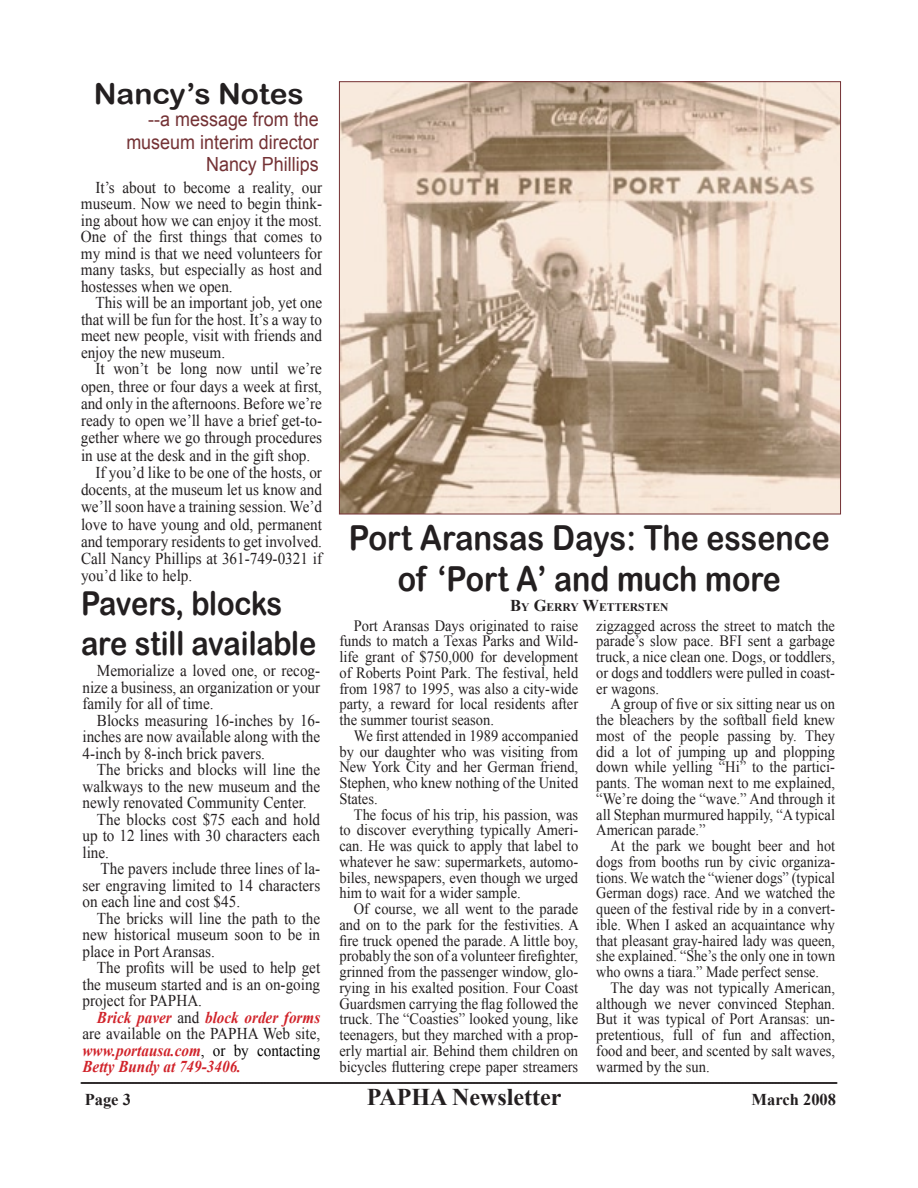
<style>
.page{position:relative;width:918px;height:1188px;background:#fff}
.page>*{position:absolute;margin:0;border:0;box-sizing:border-box;transform-origin:0 0}
.t1{font:34.5px/41.4px "Arial Rounded MT Bold";color:#231f20;text-align:center;scale:.9 1}
.t2{font:33px/39.6px "Arial Rounded MT Bold";letter-spacing:-.005em;color:#231f20;scale:.88 1}
.t3{font:28.8px "Arial Rounded MT Bold";color:#231f20;scale:1.04 1}
.t4{font:700 24px "Times New Roman";color:#231f20}
.t5{font:19.5px/22.5px "Arial";color:#743235;text-align:right;scale:.92 1}
.t6{font:16.5px/16.5px "Times New Roman";color:#231f20;text-align:justify;scale:.92 1}
.t7{font:italic 700 16.5px "Times New Roman";color:#d1232a;scale:.92 1}
.t8{font:700 16.5px "Times New Roman";color:#231f20}
.t9{font:15.75px/15.8px "Times New Roman";color:#231f20;text-align:justify;scale:.92 1}
.t10{font:15.75px/15.8px "Times New Roman";color:#231f20;text-align:justify;scale:.9 1}
.t11{font:700 11.55px "Times New Roman";color:#231f20}
.s1{font-weight:400;font-style:normal;color:#231f20}
.s2{font-weight:400;font-style:normal;color:#000}
.s3{font-size:16.5px}
</style>
<div class="page">
<svg style="left:81px;top:1083px;width:757px;height:1px"></svg>
<img style="left:341px;top:83px;width:498px;height:429px">
<h3 class="t3" style="left:94px;top:76px;width:203px">Nancy’s Notes</h3>
<p class="t5" style="left:126px;top:108px;width:211px">--a message from the museum interim director<br>Nancy Phillips</p>
<p class="t6" style="left:81px;top:179px;width:264px;text-indent:14px">It’s about to become a reality, our museum. Now we need to begin think&shy;ing about how we can enjoy it the most.<br>One of the first things that comes to my mind is that we need volunteers for many tasks, but especially as host and hostesses when we open.</p>
<p class="t6" style="left:81px;top:294px;width:264px;text-indent:14px">This will be an important job, yet one that will be fun for the host. It’s a way to meet new people, visit with friends and enjoy the new museum.</p>
<p class="t6" style="left:95px;top:360px;width:248px">It won’t be long now until we’re</p>
<p class="t6" style="left:81px;top:377px;width:264px">open, three or four days a week at first,</p>
<p class="t6" style="left:81px;top:395px;width:264px">and only in the afternoons. Before we’re</p>
<p class="t6" style="left:81px;top:412px;width:264px">ready to open we’ll have a brief get-to-</p>
<p class="t6" style="left:81px;top:429px;width:264px">gether where we go through procedures</p>
<p class="t6" style="left:81px;top:446px;width:251px">in use at the desk and in the gift shop.</p>
<p class="t6" style="left:95px;top:464px;width:248px">If you’d like to be one of the hosts, or</p>
<p class="t6" style="left:81px;top:481px;width:264px">docents, at the museum let us know and</p>
<p class="t6" style="left:81px;top:498px;width:264px">we’ll soon have a training session. We’d</p>
<p class="t6" style="left:81px;top:515px;width:264px">love to have young and old, permanent</p>
<p class="t6" style="left:81px;top:533px;width:264px">and temporary residents to get involved.</p>
<p class="t6" style="left:81px;top:550px;width:264px">Call Nancy Phillips at 361-749-0321 if</p>
<p class="t6" style="left:81px;top:567px;width:122px">you’d like to help.</p>
<h2 class="t2" style="left:81px;top:583px;width:269px">Pavers, blocks are still available</h2>
<p class="t6" style="left:82px;top:662px;width:260px;text-indent:14px">Memorialize a loved one, or recog&shy;nize a business, an organization or your family for all of time.</p>
<p class="t6" style="left:82px;top:712px;width:260px;text-indent:14px">Blocks measuring 16-inches by 16- inches are now available along with the 4-inch by 8-inch brick pavers.</p>
<p class="t6" style="left:97px;top:761px;width:244px">The bricks and blocks will line the</p>
<p class="t6" style="left:82px;top:778px;width:260px">walkways to the new museum and the</p>
<p class="t6" style="left:82px;top:794px;width:245px">newly renovated Community Center.</p>
<p class="t6" style="left:97px;top:811px;width:244px">The blocks cost $75 each and hold</p>
<p class="t6" style="left:82px;top:827px;width:260px">up to 12 lines with 30 characters each</p>
<p class="t6" style="left:82px;top:844px;width:30px">line.</p>
<p class="t6" style="left:101px;top:860px;width:240px">The pavers include three lines of la-</p>
<p class="t6" style="left:82px;top:877px;width:260px">ser engraving limited to 14 characters</p>
<p class="t6" style="left:82px;top:893px;width:173px">on each line and cost $45.</p>
<p class="t6" style="left:97px;top:910px;width:244px">The bricks will line the path to the</p>
<p class="t6" style="left:82px;top:926px;width:260px">new historical museum soon to be in</p>
<p class="t6" style="left:82px;top:943px;width:145px">place in Port Aransas.</p>
<p class="t6" style="left:97px;top:959px;width:244px">The profits will be used to help get</p>
<p class="t6" style="left:82px;top:976px;width:260px">the museum started and is an on-going</p>
<p class="t6" style="left:82px;top:992px;width:132px">project for PAPHA.</p>
<p class="t7" style="left:97px;top:1006px;width:244px">Brick paver <span class="s1">and</span> block order forms</p>
<p class="t6" style="left:82px;top:1025px;width:260px">are available on the PAPHA Web site,</p>
<p class="t7" style="left:82px;top:1039px;width:260px">www.portausa.com<span class="s2">, or by contacting</span></p>
<p class="t7" style="left:82px;top:1055px;width:174px">Betty Bundy at 749-3406.</p>
<h1 class="t1" style="left:349px;top:517px;width:536px">Port Aransas Days: The essence of ‘Port A’ and much more</h1>
<p class="t11" style="left:510px;top:599px;width:160px"><span class="s3">B</span>Y <span class="s3">G</span>ERRY <span class="s3">W</span>ETTERSTEN</p>
<p class="t9" style="left:339px;top:617px;width:261px;text-indent:14px">Port Aransas Days originated to raise funds to match a Texas Parks and Wild&shy;life grant of $750,000 for development of Roberts Point Park. The festival, held from 1987 to 1995, was also a city-wide party, a reward for local residents after the summer tourist season.</p>
<p class="t9" style="left:339px;top:728px;width:261px;text-indent:14px">We first attended in 1989 accompanied by our daughter who was visiting from New York City and her German friend, Stephen, who knew nothing of the United States.</p>
<p class="t9" style="left:339px;top:806px;width:261px;text-indent:14px">The focus of his trip, his passion, was to discover everything typically Ameri&shy;can. He was quick to apply that label to whatever he saw: supermarkets, automo&shy;biles, newspapers, even though we urged him to wait for a wider sample.</p>
<p class="t9" style="left:339px;top:901px;width:262px;text-indent:14px">Of course, we all went to the parade and on to the park for the festivities. A fire truck opened the parade. A little boy, probably the son of a volunteer firefighter, grinned from the passenger window, glo&shy;rying in his exalted position. Four Coast Guardsmen carrying the flag followed the truck. The “Coasties” looked young, like teenagers, but they marched with a prop&shy;erly martial air. Behind them children on bicycles fluttering crepe paper streamers</p>
<p class="t9" style="left:596px;top:617px;width:261px">zigzagged across the street to match the parade’s slow pace. BFI sent a garbage truck, a nice clean one. Dogs, or toddlers, or dogs and toddlers were pulled in coast&shy;er wagons.</p>
<p class="t9" style="left:596px;top:696px;width:261px;text-indent:14px">A group of five or six sitting near us on the bleachers by the softball field knew most of the people passing by. They did a lot of jumping up and plopping down while yelling “Hi” to the partici&shy;pants. The woman next to me explained, “We’re doing the “wave.” And through it all Stephan murmured happily, “A typical American parade.”</p>
<p class="t10" style="left:596px;top:838px;width:267px;text-indent:14px">At the park we bought beer and hot dogs from booths run by civic organiza&shy;tions. We watch the “wiener dogs” (typical German dogs) race. And we watched the queen of the festival ride by in a convert&shy;ible. When I asked an acquaintance why that pleasant gray-haired lady was queen, she explained. “She’s the only one in town who owns a tiara.” Made perfect sense.</p>
<p class="t9" style="left:596px;top:980px;width:261px;text-indent:14px">The day was not typically American, although we never convinced Stephan.<br>But it was typical of Port Aransas: un&shy;pretentious, full of fun and affection, food and beer, and scented by salt waves, warmed by the sun.</p>
<p class="t8" style="left:85px;top:1088px;width:48px">Page 3</p>
<h3 class="t4" style="left:367px;top:1080px;width:196px">PAPHA Newsletter</h3>
<p class="t8" style="left:752px;top:1088px;width:86px">March 2008</p>
</div>
